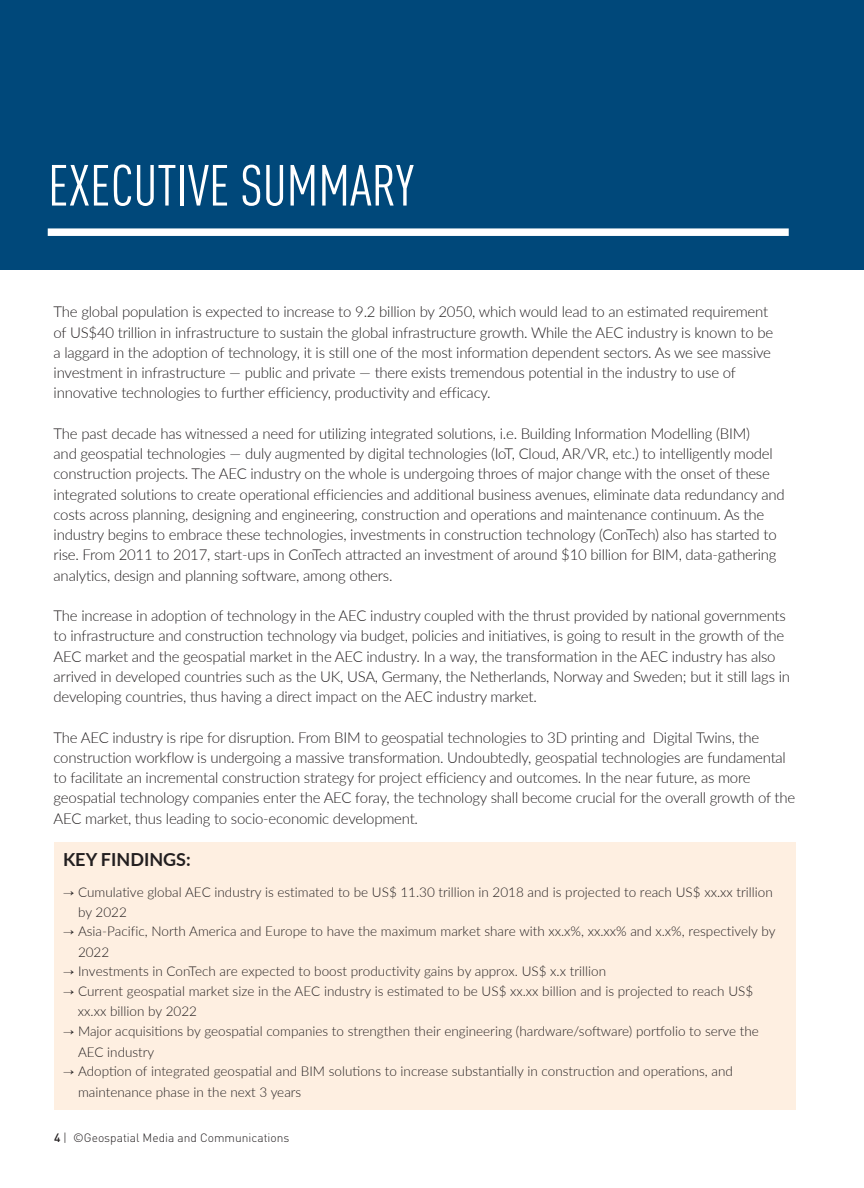
<style>
.page{position:relative;width:864px;height:1188px;background:#fff}
.page>*{position:absolute;margin:0;border:0;box-sizing:border-box;transform-origin:0 0}
.Chapter_Head{font:condensed 57px "DINOT";color:#fff}
.t1{font:700 18px "Lato";color:#231f20}
.Body_Text{font:300 15px/20.2px "Lato";letter-spacing:-.015em;color:#231f20}
.t2{font:300 13.5px/20px "Lato";color:#231f20}
.t3{font:300 12px "DINOT";color:#231f20}
.s1{font-weight:500}
</style>
<div class="page">
<div style="left:0;top:0;width:864px;height:270px;background:#00487a"></div>
<div style="left:48px;top:228px;width:741px;height:8px;background:#fff"></div>
<div style="left:54px;top:842px;width:741px;height:267px;background:#feefe1"></div>
<p class="Chapter_Head" style="left:48px;top:152px;width:367px">EXECUTIVE SUMMARY</p>
<p class="Body_Text" style="left:54px;top:301px;width:721px">The global population is expected to increase to 9.2 billion by 2050, which would lead to an estimated requirement of US$40 trillion in infrastructure to sustain the global infrastructure growth. While the AEC industry is known to be a laggard in the adoption of technology, it is still one of the most information dependent sectors. As we see massive investment in infrastructure — public and private — there exists tremendous potential in the industry to use of innovative technologies to further efficiency, productivity and efficacy.</p>
<p class="Body_Text" style="left:54px;top:423px;width:733px">The past decade has witnessed a need for utilizing integrated solutions, i.e. Building Information Modelling (BIM)<br>and geospatial technologies — duly augmented by digital technologies (IoT, Cloud, AR/VR, etc.) to intelligently model construction projects. The AEC industry on the whole is undergoing throes of major change with the onset of these integrated solutions to create operational efficiencies and additional business avenues, eliminate data redundancy and costs across planning, designing and engineering, construction and operations and maintenance continuum. As the industry begins to embrace these technologies, investments in construction technology (ConTech) also has started to rise. From 2011 to 2017, start-ups in ConTech attracted an investment of around $10 billion for BIM, data-gathering analytics, design and planning software, among others.</p>
<p class="Body_Text" style="left:54px;top:605px;width:738px">The increase in adoption of technology in the AEC industry coupled with the thrust provided by national governments to infrastructure and construction technology via budget, policies and initiatives, is going to result in the growth of the AEC market and the geospatial market in the AEC industry. In a way, the transformation in the AEC industry has also arrived in developed countries such as the UK, USA, Germany, the Netherlands, Norway and Sweden; but it still lags in developing countries, thus having a direct impact on the AEC industry market.</p>
<p class="Body_Text" style="left:54px;top:726px;width:743px">The AEC industry is ripe for disruption. From BIM to geospatial technologies to 3D printing and Digital Twins, the construction workflow is undergoing a massive transformation. Undoubtedly, geospatial technologies are fundamental to facilitate an incremental construction strategy for project efficiency and outcomes. In the near future, as more geospatial technology companies enter the AEC foray, the technology shall become crucial for the overall growth of the AEC market, thus leading to socio-economic development.</p>
<p class="t1" style="left:63px;top:846px;width:129px">KEY FINDINGS:</p>
<p class="t2" style="left:78px;top:882px;width:699px">Cumulative global AEC industry is estimated to be US$ 11.30 trillion in 2018 and is projected to reach US$ xx.xx trillion by 2022<br>Asia-Pacific, North America and Europe to have the maximum market share with xx.x%, xx.xx% and x.x%, respectively by 2022<br>Investments in ConTech are expected to boost productivity gains by approx. US$ x.x trillion<br>Current geospatial market size in the AEC industry is estimated to be US$ xx.xx billion and is projected to reach US$ xx.xx billion by 2022<br>Major acquisitions by geospatial companies to strengthen their engineering (hardware/software) portfolio to serve the AEC industry<br>Adoption of integrated geospatial and BIM solutions to increase substantially in construction and operations, and maintenance phase in the next 3 years</p>
<p class="t3" style="left:54px;top:1129px;width:237px"><span class="s1">4</span> | ©Geospatial Media and Communications</p>
</div>
